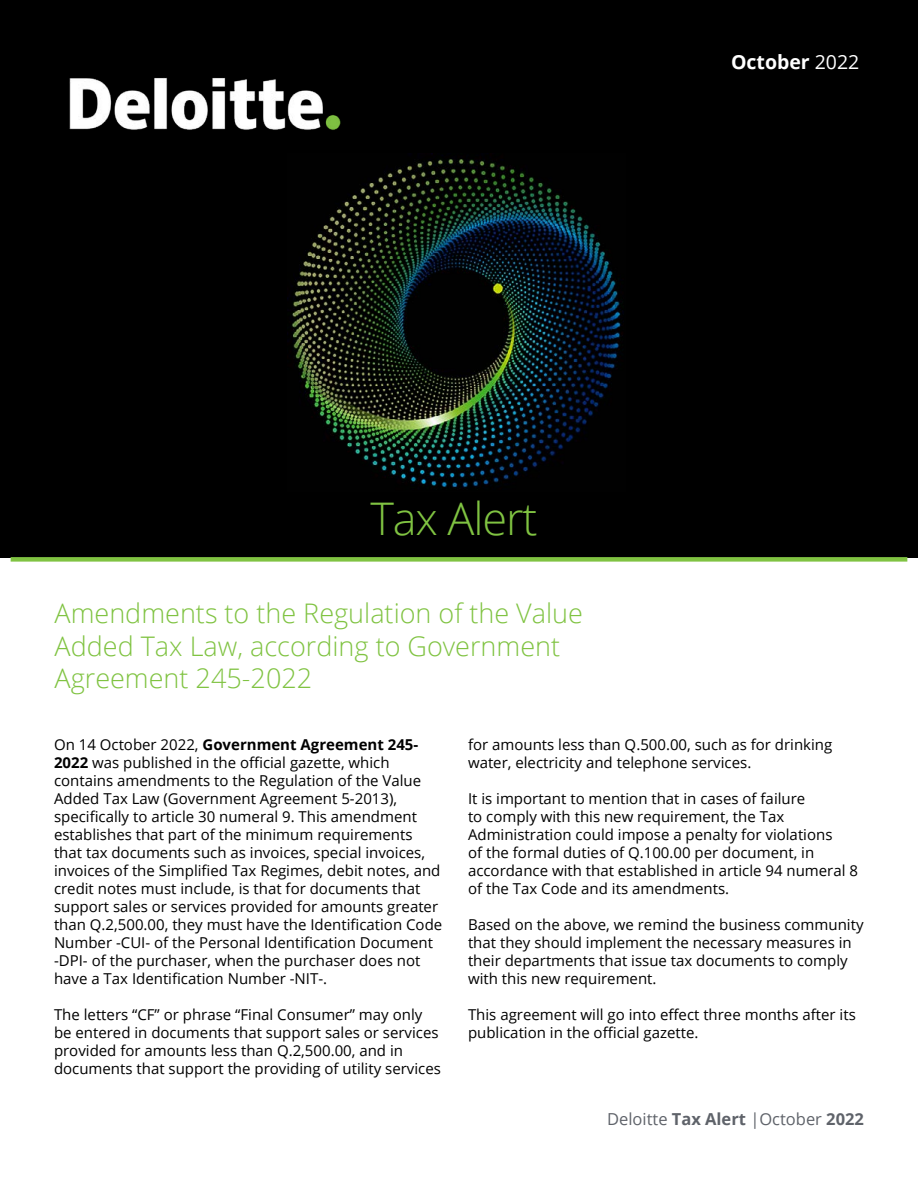
<style>
.page{position:relative;width:918px;height:1188px;background:#fff}
.page>*{position:absolute;margin:0;border:0;box-sizing:border-box;transform-origin:0 0}
.t1{font:300 45px "Open Sans";letter-spacing:-.025em;color:#80c342}
.t2{font:300 27px/32.4px "Open Sans";color:#80c342}
.t3{font:700 19.5px "Open Sans";color:#fff}
.t4{font:16.5px "Open Sans";color:#5f636a}
.t5{font:15px/18px "Open Sans";color:#000}
.s1{font-weight:400}
.s2{font-weight:700}
</style>
<div class="page">
<div style="left:0;top:0;width:918px;height:558px;background:#000"></div>
<div style="left:11px;top:557px;width:896px;height:5px;background:#80c342"></div>
<img style="left:69px;top:77px;width:272px;height:53px">
<img style="left:287px;top:153px;width:337px;height:335px">
<h3 class="t3" style="left:731px;top:48px;width:130px">October <span class="s1">2022</span></h3>
<h1 class="t1" style="left:370px;top:488px;width:168px">Tax Alert</h1>
<h2 class="t2" style="left:55px;top:596px;width:530px">Amendments to the Regulation of the Value<br>Added Tax Law, according to Government<br>Agreement 245-2022</h2>
<p class="t5" style="left:54px;top:735px;width:390px">On 14 October 2022, <span class="s2">Government Agreement 245- 2022</span> was published in the official gazette, which contains amendments to the Regulation of the Value Added Tax Law (Government Agreement 5-2013), specifically to article 30 numeral 9. This amendment establishes that part of the minimum requirements that tax documents such as invoices, special invoices, invoices of the Simplified Tax Regimes, debit notes, and credit notes must include, is that for documents that support sales or services provided for amounts greater than Q.2,500.00, they must have the Identification Code Number -CUI- of the Personal Identification Document -DPI- of the purchaser, when the purchaser does not have a Tax Identification Number -NIT-.</p>
<p class="t5" style="left:54px;top:1005px;width:388px">The letters “CF” or phrase “Final Consumer” may only be entered in documents that support sales or services provided for amounts less than Q.2,500.00, and in documents that support the providing of utility services</p>
<p class="t5" style="left:468px;top:735px;width:366px">for amounts less than Q.500.00, such as for drinking water, electricity and telephone services.</p>
<p class="t5" style="left:468px;top:789px;width:392px">It is important to mention that in cases of failure<br>to comply with this new requirement, the Tax Administration could impose a penalty for violations<br>of the formal duties of Q.100.00 per document, in accordance with that established in article 94 numeral 8 of the Tax Code and its amendments.</p>
<p class="t5" style="left:468px;top:915px;width:397px">Based on the above, we remind the business community that they should implement the necessary measures in their departments that issue tax documents to comply with this new requirement.</p>
<p class="t5" style="left:468px;top:1005px;width:389px">This agreement will go into effect three months after its publication in the official gazette.</p>
<p class="t4" style="left:607px;top:1108px;width:258px">Deloitte <span class="s2">Tax Alert</span> |October <span class="s2">2022</span></p>
</div>
